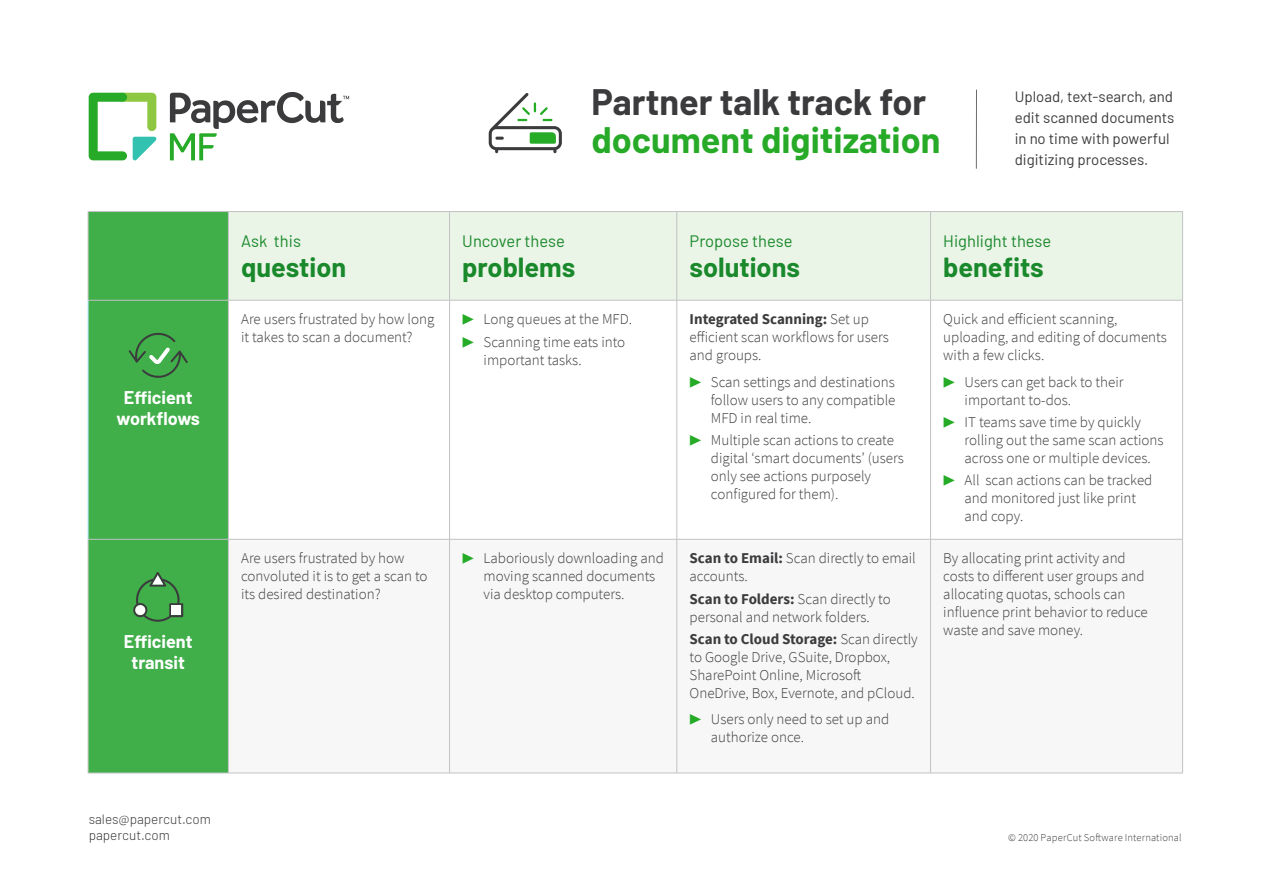
<style>
.page{position:relative;width:1263px;height:893px;background:#fff}
.page>*{position:absolute;margin:0;border:0;box-sizing:border-box;transform-origin:0 0}
.Main_Heading{font:700 36px/37.5px "Barlow";color:#27aa27}
.Sub_Heading__Green_B{font:700 27px "Barlow";color:#19892b}
.TABLE_-_Feature_head{font:700 18px/21.6px "Barlow";color:#fff;text-align:center}
.Sub_Heading__Green_B-2{font:16.5px "Barlow";color:#19892b}
.TABLE_-_Text{font:300 15px/18px "Source Sans Pro";color:#3c3b3d}
.t1{font:15px/21px "Barlow";color:#3b3b3d}
.CUSTOMER_STORIES_-_H{font:300 13.5px "Barlow";color:#3b3b3d}
.Body_Copy{font:300 10.5px "Source Sans Pro";letter-spacing:.015em;color:#3c3b3d}
.s1{color:#3b3b3d}
.s2{font-weight:600;font-size:13.5px;color:#26ab26}
.s3{font-weight:700}
</style>
<div class="page">
<hr style="left:976px;top:90px;width:1px;height:79px;background:#6c6d70">
<div style="left:89px;top:212px;width:139px;height:561px;background:#40ae49"></div>
<div style="left:229px;top:212px;width:953px;height:88px;background:#eaf4e7"></div>
<svg style="left:229px;top:301px;width:953px;height:238px"></svg>
<svg style="left:229px;top:540px;width:953px;height:233px"></svg>
<hr style="left:88px;top:211px;width:140px;height:1px;background:#c1c2c4">
<hr style="left:88px;top:212px;width:1px;height:88px;background:#c1c2c4">
<hr style="left:228px;top:211px;width:221px;height:1px;background:#c1c2c4">
<hr style="left:228px;top:212px;width:1px;height:88px;background:#c1c2c4">
<hr style="left:449px;top:211px;width:228px;height:1px;background:#c1c2c4">
<hr style="left:449px;top:212px;width:1px;height:88px;background:#c1c2c4">
<hr style="left:677px;top:211px;width:253px;height:1px;background:#c1c2c4">
<hr style="left:676px;top:212px;width:1px;height:88px;background:#c1c2c4">
<hr style="left:930px;top:211px;width:253px;height:1px;background:#c1c2c4">
<hr style="left:930px;top:212px;width:1px;height:88px;background:#c1c2c4">
<hr style="left:1182px;top:212px;width:1px;height:88px;background:#c1c2c4">
<hr style="left:88px;top:300px;width:140px;height:1px;background:#c1c2c4">
<hr style="left:228px;top:300px;width:221px;height:1px;background:#c1c2c4">
<hr style="left:228px;top:300px;width:1px;height:239px;background:#c1c2c4">
<hr style="left:449px;top:300px;width:228px;height:1px;background:#c1c2c4">
<hr style="left:449px;top:300px;width:1px;height:239px;background:#c1c2c4">
<hr style="left:677px;top:300px;width:253px;height:1px;background:#c1c2c4">
<hr style="left:676px;top:300px;width:1px;height:239px;background:#c1c2c4">
<hr style="left:930px;top:300px;width:253px;height:1px;background:#c1c2c4">
<hr style="left:930px;top:300px;width:1px;height:239px;background:#c1c2c4">
<hr style="left:1182px;top:300px;width:1px;height:239px;background:#c1c2c4">
<hr style="left:88px;top:539px;width:140px;height:1px;background:#c1c2c4">
<hr style="left:88px;top:539px;width:1px;height:234px;background:#c1c2c4">
<hr style="left:228px;top:539px;width:221px;height:1px;background:#c1c2c4">
<hr style="left:228px;top:539px;width:1px;height:234px;background:#c1c2c4">
<hr style="left:449px;top:539px;width:228px;height:1px;background:#c1c2c4">
<hr style="left:449px;top:539px;width:1px;height:234px;background:#c1c2c4">
<hr style="left:677px;top:539px;width:253px;height:1px;background:#c1c2c4">
<hr style="left:676px;top:539px;width:1px;height:234px;background:#c1c2c4">
<hr style="left:930px;top:539px;width:253px;height:1px;background:#c1c2c4">
<hr style="left:930px;top:539px;width:1px;height:234px;background:#c1c2c4">
<hr style="left:1182px;top:539px;width:1px;height:234px;background:#c1c2c4">
<hr style="left:88px;top:773px;width:140px;height:1px;background:#c1c2c4">
<hr style="left:228px;top:773px;width:221px;height:1px;background:#c1c2c4">
<hr style="left:449px;top:773px;width:228px;height:1px;background:#c1c2c4">
<hr style="left:677px;top:773px;width:253px;height:1px;background:#c1c2c4">
<hr style="left:930px;top:773px;width:253px;height:1px;background:#c1c2c4">
<hr style="left:88px;top:300px;width:1px;height:239px;background:#b1e2f9">
<svg style="left:129px;top:332px;width:59px;height:46px;background:#47a34e"></svg>
<svg style="left:132px;top:572px;width:51px;height:50px;background:#50a257"></svg>
<svg style="left:489px;top:93px;width:73px;height:60px"></svg>
<svg style="left:170px;top:92px;width:179px;height:68px"></svg>
<svg style="left:89px;top:93px;width:68px;height:67px"></svg>
<p class="TABLE_-_Feature_head" style="left:117px;top:385px;width:85px">Efficient workflows</p>
<p class="TABLE_-_Feature_head" style="left:124px;top:629px;width:70px">Efficient transit</p>
<p class="CUSTOMER_STORIES_-_H" style="left:89px;top:809px;width:124px">sales@papercut.com</p>
<p class="CUSTOMER_STORIES_-_H" style="left:89px;top:826px;width:83px">papercut.com</p>
<p class="Sub_Heading__Green_B-2" style="left:241px;top:229px;width:61px">Ask this</p>
<p class="Sub_Heading__Green_B" style="left:241px;top:247px;width:107px">question</p>
<p class="Main_Heading" style="left:591px;top:81px;width:350px"><span class="s1">Partner talk track for </span>document digitization</p>
<p class="t1" style="left:1015px;top:85px;width:161px">Upload, text-search, and edit scanned documents in no time with powerful digitizing processes.</p>
<p class="Sub_Heading__Green_B-2" style="left:462px;top:229px;width:104px">Uncover these</p>
<p class="Sub_Heading__Green_B" style="left:462px;top:247px;width:115px">problems</p>
<p class="Sub_Heading__Green_B-2" style="left:690px;top:229px;width:104px">Propose these</p>
<p class="Sub_Heading__Green_B" style="left:690px;top:247px;width:112px">solutions</p>
<p class="Sub_Heading__Green_B-2" style="left:943px;top:229px;width:109px">Highlight these</p>
<p class="Sub_Heading__Green_B" style="left:943px;top:247px;width:102px">benefits</p>
<p class="TABLE_-_Text" style="left:241px;top:310px;width:195px">Are users frustrated by how long it takes to scan a document?</p>
<p class="TABLE_-_Text" style="left:462px;top:310px;width:171px"><span class="s2">▶</span> Long queues at the MFD.</p>
<p class="TABLE_-_Text" style="left:484px;top:333px;width:143px;text-indent:-21px"><span class="s2">▶</span> Scanning time eats into important tasks.</p>
<p class="TABLE_-_Text" style="left:690px;top:310px;width:201px"><span class="s3">Integrated Scanning:</span> Set up efficient scan workflows for users and groups.</p>
<p class="TABLE_-_Text" style="left:711px;top:373px;width:186px;text-align:justify;text-indent:-21px"><span class="s2">▶</span> Scan settings and destinations follow users to any compatible MFD in real time.</p>
<p class="TABLE_-_Text" style="left:711px;top:431px;width:195px;text-indent:-21px"><span class="s2">▶</span> Multiple scan actions to create digital ‘smart documents’ (users only see actions purposely configured for them).</p>
<p class="TABLE_-_Text" style="left:241px;top:549px;width:188px">Are users frustrated by how convoluted it is to get a scan to its desired destination?</p>
<p class="TABLE_-_Text" style="left:484px;top:549px;width:182px;text-indent:-21px"><span class="s2">▶</span> Laboriously downloading and moving scanned documents via desktop computers.</p>
<p class="TABLE_-_Text" style="left:690px;top:549px;width:228px"><span class="s3">Scan to Email:</span> Scan directly to email accounts.</p>
<p class="TABLE_-_Text" style="left:690px;top:590px;width:203px"><span class="s3">Scan to Folders:</span> Scan directly to personal and network folders.</p>
<p class="TABLE_-_Text" style="left:690px;top:630px;width:230px"><span class="s3">Scan to Cloud Storage:</span> Scan directly to Google Drive, GSuite, Dropbox, SharePoint Online, Microsoft OneDrive, Box, Evernote, and pCloud.</p>
<p class="TABLE_-_Text" style="left:711px;top:710px;width:180px;text-indent:-21px"><span class="s2">▶</span> Users only need to set up and authorize once.</p>
<p class="TABLE_-_Text" style="left:943px;top:310px;width:225px">Quick and efficient scanning, uploading, and editing of documents with a few clicks.</p>
<p class="TABLE_-_Text" style="left:964px;top:373px;width:161px;text-indent:-21px"><span class="s2">▶</span> Users can get back to their important to-dos.</p>
<p class="TABLE_-_Text" style="left:964px;top:413px;width:200px;text-indent:-21px"><span class="s2">▶</span> IT teams save time by quickly rolling out the same scan actions across one or multiple devices.</p>
<p class="TABLE_-_Text" style="left:964px;top:471px;width:189px;text-indent:-21px"><span class="s2">▶</span> All scan actions can be tracked and monitored just like print and copy.</p>
<p class="TABLE_-_Text" style="left:943px;top:549px;width:206px">By allocating print activity and costs to different user groups and allocating quotas, schools can influence print behavior to reduce waste and save money.</p>
<p class="Body_Copy" style="left:1008px;top:831px;width:175px">© 2020 PaperCut Software International</p>
</div>
